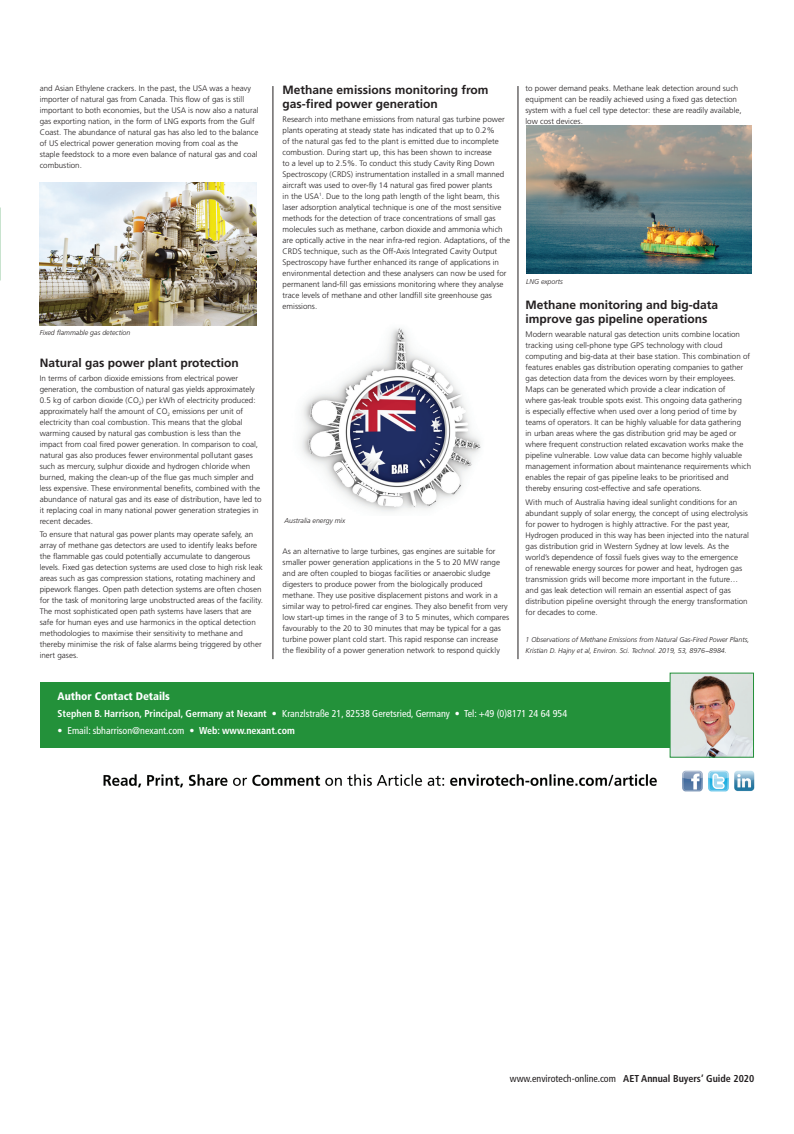
<style>
.page{position:relative;width:794px;height:1134px;background:#fff}
.page>*{position:absolute;margin:0;border:0;box-sizing:border-box;transform-origin:0 0}
.t1{font:700 12px/14px "Frutiger";color:#231f20}
.t2{font:900 condensed 11px "Frutiger";color:#fff}
.t3{font:condensed 10px "Frutiger";color:#fff}
.t4{font:condensed 10px "Frutiger";color:#231f20}
.t5{font:300 8px/11px "Frutiger";color:#231f20}
.t6{font:italic 300 7px/11px "Frutiger";color:#231f20}
.s1{font-weight:700}
</style>
<div class="page">
<img style="left:103px;top:770px;width:652px;height:22px">
<hr style="left:273px;top:86px;width:1px;height:573px;background:#231f20">
<hr style="left:518px;top:86px;width:1px;height:573px;background:#231f20">
<img style="left:40px;top:183px;width:217px;height:142px">
<img style="left:526px;top:126px;width:225px;height:147px">
<div style="left:40px;top:682px;width:713px;height:65px;background:#23913a"></div>
<img style="left:671px;top:675px;width:81px;height:81px">
<div style="left:669px;top:673px;width:85px;height:85px;border:1px solid #23913a"></div>
<img style="left:301px;top:328px;width:180px;height:184px">
<p class="t5" style="left:40px;top:83px;width:220px">and Asian Ethylene crackers. In the past, the USA was a heavy importer of natural gas from Canada. This flow of gas is still important to both economies, but the USA is now also a natural gas exporting nation, in the form of LNG exports from the Gulf Coast. The abundance of natural gas has also led to the balance of US electrical power generation moving from coal as the staple feedstock to a more even balance of natural gas and coal combustion.</p>
<p class="t6" style="left:40px;top:327px;width:92px">Fixed flammable gas detection</p>
<h1 class="t1" style="left:40px;top:356px;width:201px">Natural gas power plant protection</h1>
<p class="t5" style="left:40px;top:372px;width:223px">In terms of carbon dioxide emissions from electrical power generation, the combustion of natural gas yields approximately 0.5 kg of carbon dioxide (CO<sub>2</sub>) per kWh of electricity produced: approximately half the amount of CO<sub>2</sub> emissions per unit of electricity than coal combustion. This means that the global warming caused by natural gas combustion is less than the impact from coal fired power generation. In comparison to coal, natural gas also produces fewer environmental pollutant gases such as mercury, sulphur dioxide and hydrogen chloride when burned, making the clean-up of the flue gas much simpler and less expensive. These environmental benefits, combined with the abundance of natural gas and its ease of distribution, have led to it replacing coal in many national power generation strategies in recent decades.</p>
<p class="t5" style="left:40px;top:529px;width:225px">To ensure that natural gas power plants may operate safely, an array of methane gas detectors are used to identify leaks before the flammable gas could potentially accumulate to dangerous levels. Fixed gas detection systems are used close to high risk leak areas such as gas compression stations, rotating machinery and pipework flanges. Open path detection systems are often chosen for the task of monitoring large unobstructed areas of the facility.<br>The most sophisticated open path systems have lasers that are safe for human eyes and use harmonics in the optical detection methodologies to maximise their sensitivity to methane and thereby minimise the risk of false alarms being triggered by other inert gases.</p>
<h1 class="t1" style="left:283px;top:83px;width:207px">Methane emissions monitoring from gas-fired power generation</h1>
<p class="t5" style="left:283px;top:114px;width:229px">Research into methane emissions from natural gas turbine power plants operating at steady state has indicated that up to 0.2%<br>of the natural gas fed to the plant is emitted due to incomplete combustion. During start up, this has been shown to increase<br>to a level up to 2.5%. To conduct this study Cavity Ring Down Spectroscopy (CRDS) instrumentation installed in a small manned aircraft was used to over-fly 14 natural gas fired power plants<br>in the USA<sup>1</sup>. Due to the long path length of the light beam, this laser adsorption analytical technique is one of the most sensitive methods for the detection of trace concentrations of small gas molecules such as methane, carbon dioxide and ammonia which are optically active in the near infra-red region. Adaptations, of the CRDS technique, such as the Off-Axis Integrated Cavity Output Spectroscopy have further enhanced its range of applications in environmental detection and these analysers can now be used for permanent land-fill gas emissions monitoring where they analyse trace levels of methane and other landfill site greenhouse gas emissions.</p>
<p class="t6" style="left:284px;top:516px;width:62px">Australia energy mix</p>
<p class="t5" style="left:283px;top:546px;width:228px">As an alternative to large turbines, gas engines are suitable for smaller power generation applications in the 5 to 20 MW range and are often coupled to biogas facilities or anaerobic sludge digesters to produce power from the biologically produced methane. They use positive displacement pistons and work in a similar way to petrol-fired car engines. They also benefit from very low start-up times in the range of 3 to 5 minutes, which compares favourably to the 20 to 30 minutes that may be typical for a gas turbine power plant cold start. This rapid response can increase the flexibility of a power generation network to respond quickly</p>
<p class="t5" style="left:525px;top:83px;width:218px">to power demand peaks. Methane leak detection around such equipment can be readily achieved using a fixed gas detection system with a fuel cell type detector: these are readily available, low cost devices.</p>
<p class="t6" style="left:526px;top:276px;width:38px">LNG exports</p>
<h1 class="t1" style="left:525px;top:298px;width:194px">Methane monitoring and big-data improve gas pipeline operations</h1>
<p class="t5" style="left:525px;top:329px;width:227px">Modern wearable natural gas detection units combine location tracking using cell-phone type GPS technology with cloud computing and big-data at their base station. This combination of features enables gas distribution operating companies to gather gas detection data from the devices worn by their employees.<br>Maps can be generated which provide a clear indication of<br>where gas-leak trouble spots exist. This ongoing data gathering<br>is especially effective when used over a long period of time by teams of operators. It can be highly valuable for data gathering<br>in urban areas where the gas distribution grid may be aged or where frequent construction related excavation works make the pipeline vulnerable. Low value data can become highly valuable management information about maintenance requirements which enables the repair of gas pipeline leaks to be prioritised and thereby ensuring cost-effective and safe operations.</p>
<p class="t5" style="left:525px;top:496px;width:225px">With much of Australia having ideal sunlight conditions for an abundant supply of solar energy, the concept of using electrolysis for power to hydrogen is highly attractive. For the past year, Hydrogen produced in this way has been injected into the natural gas distribution grid in Western Sydney at low levels. As the world’s dependence of fossil fuels gives way to the emergence<br>of renewable energy sources for power and heat, hydrogen gas transmission grids will become more important in the future… and gas leak detection will remain an essential aspect of gas distribution pipeline oversight through the energy transformation for decades to come.</p>
<p class="t6" style="left:525px;top:634px;width:225px">1 Observations of Methane Emissions from Natural Gas-Fired Power Plants,<br>Kristian D. Hajny et al, Environ. Sci. Technol. 2019, 53, 8976−8984.</p>
<h2 class="t2" style="left:58px;top:690px;width:114px">Author Contact Details</h2>
<p class="t3" style="left:58px;top:708px;width:511px"><span class="s1">Stephen B. Harrison, Principal, Germany at Nexant •</span> Kranzlstraße 21, 82538 Geretsried, Germany • Tel: +49 (0)8171 24 64 954</p>
<p class="t3" style="left:58px;top:725px;width:239px">• Email: sbharrison@nexant.com • <span class="s1">Web: www.nexant.com</span></p>
<p class="t4" style="left:510px;top:1073px;width:246px">www.envirotech-online.com <span class="s1">AET Annual Buyers’ Guide 2020</span></p>
</div>
